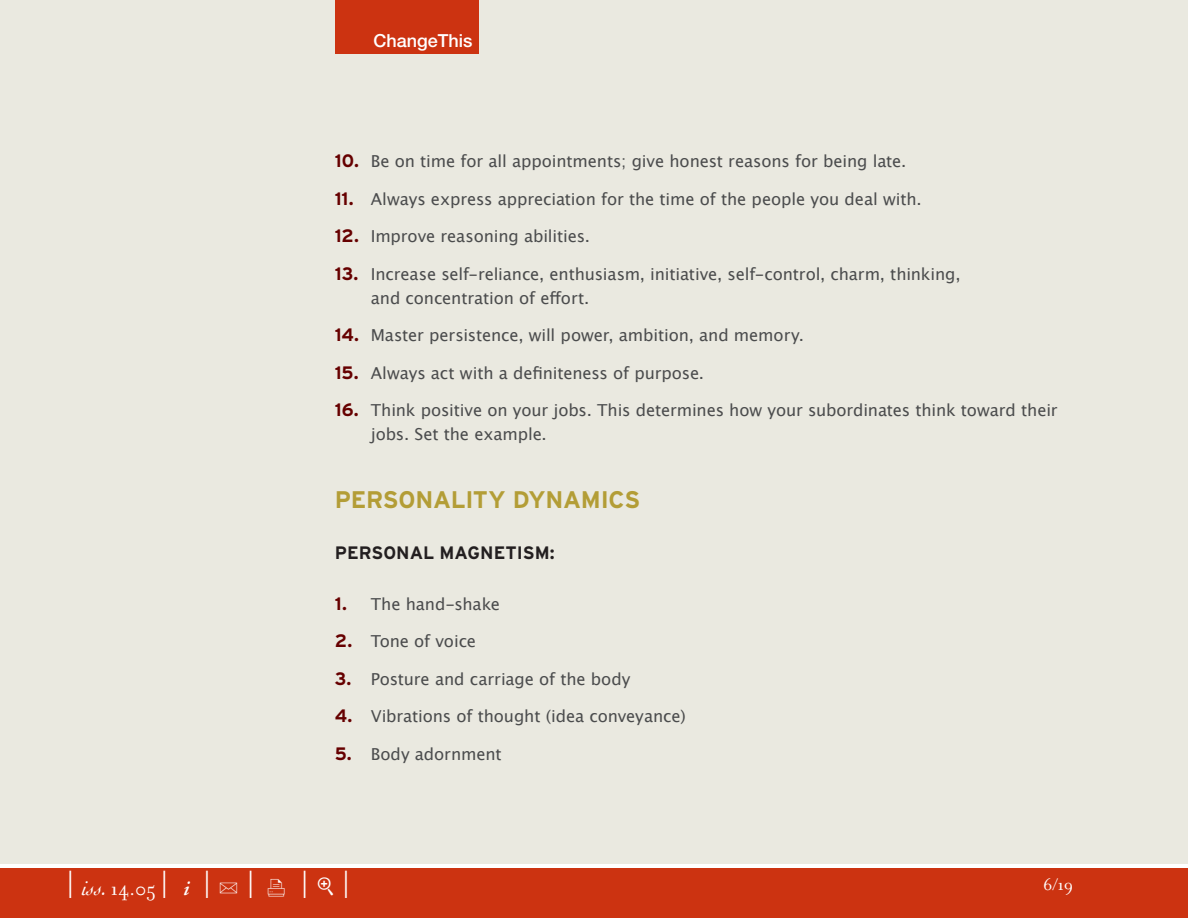
<style>
.page{position:relative;width:1188px;height:918px;background:#fff}
.page>*{position:absolute;margin:0;border:0;box-sizing:border-box;transform-origin:0 0}
.t1{font:36px "Filosofia";color:#fff}
.t2{font:700 24px "Interstate";letter-spacing:-.015em;color:#b39d36}
.t3{font:21px "Filosofia";color:#fff}
.t4{font:700 18px "Interstate";color:#231f20}
.t5{font:500 18px "Helvetica Neue";color:#fff}
.t6{font:18px "Filosofia";color:#fff}
.t7{font:16.5px/24px "Lucida Grande";letter-spacing:-.005em;color:#4b4c4d}
.s1{font-family:"Interstate";font-weight:700;font-size:18px;color:#600}
.s2{font-family:"Cochin";font-style:italic}
.s3{font-size:36px}
.s4{font-family:"Adobe Garamond";font-weight:600;font-style:italic}
.s5{font-family:"FF Dingbests"}
</style>
<div class="page">
<div style="left:0;top:0;width:1188px;height:864px;background:#eae9e0"></div>
<div style="left:0;top:868px;width:1188px;height:50px;background:#c31"></div>
<div style="left:335px;top:0;width:144px;height:54px;background:#c31"></div>
<p class="t5" style="left:374px;top:30px;width:101px">ChangeThis</p>
<p class="t7" style="left:335px;top:149px;width:573px"><span class="s1">10.</span> Be on time for all appointments; give honest reasons for being late.</p>
<p class="t7" style="left:335px;top:187px;width:588px"><span class="s1">11.</span> Always express appreciation for the time of the people you deal with.</p>
<p class="t7" style="left:335px;top:224px;width:257px"><span class="s1">12.</span> Improve reasoning abilities.</p>
<p class="t7" style="left:371px;top:262px;width:591px;text-indent:-36px"><span class="s1">13.</span> Increase self-reliance, enthusiasm, initiative, self-control, charm, thinking, and concentration of effort.</p>
<p class="t7" style="left:335px;top:323px;width:471px"><span class="s1">14.</span> Master persistence, will power, ambition, and memory.</p>
<p class="t7" style="left:335px;top:361px;width:371px"><span class="s1">15.</span> Always act with a definiteness of purpose.</p>
<p class="t7" style="left:371px;top:398px;width:688px;text-indent:-36px"><span class="s1">16.</span> Think positive on your jobs. This determines how your subordinates think toward their jobs. Set the example.</p>
<h2 class="t2" style="left:335px;top:486px;width:307px">PERSONALITY DYNAMICS</h2>
<p class="t4" style="left:335px;top:542px;width:221px">PERSONAL MAGNETISM:</p>
<p class="t7" style="left:335px;top:592px;width:167px"><span class="s1">1.</span> The hand-shake</p>
<p class="t7" style="left:335px;top:629px;width:143px"><span class="s1">2.</span> Tone of voice</p>
<p class="t7" style="left:335px;top:667px;width:297px"><span class="s1">3.</span> Posture and carriage of the body</p>
<p class="t7" style="left:335px;top:704px;width:353px"><span class="s1">4.</span> Vibrations of thought (idea conveyance)</p>
<p class="t7" style="left:335px;top:742px;width:168px"><span class="s1">5.</span> Body adornment</p>
<h1 class="t1" style="left:66px;top:864px;width:11px">|</h1>
<p class="t6" style="left:1043px;top:874px;width:32px">6/19</p>
<p class="t3" style="left:82px;top:877px;width:271px"><span class="s2">iss.</span> 14.05 <span class="s3">|</span> <span class="s4">i</span> <span class="s3">|</span> <span class="s5">U</span> <span class="s3">|</span> <span class="s5">X</span> <span class="s3">| |</span></p>
</div>
